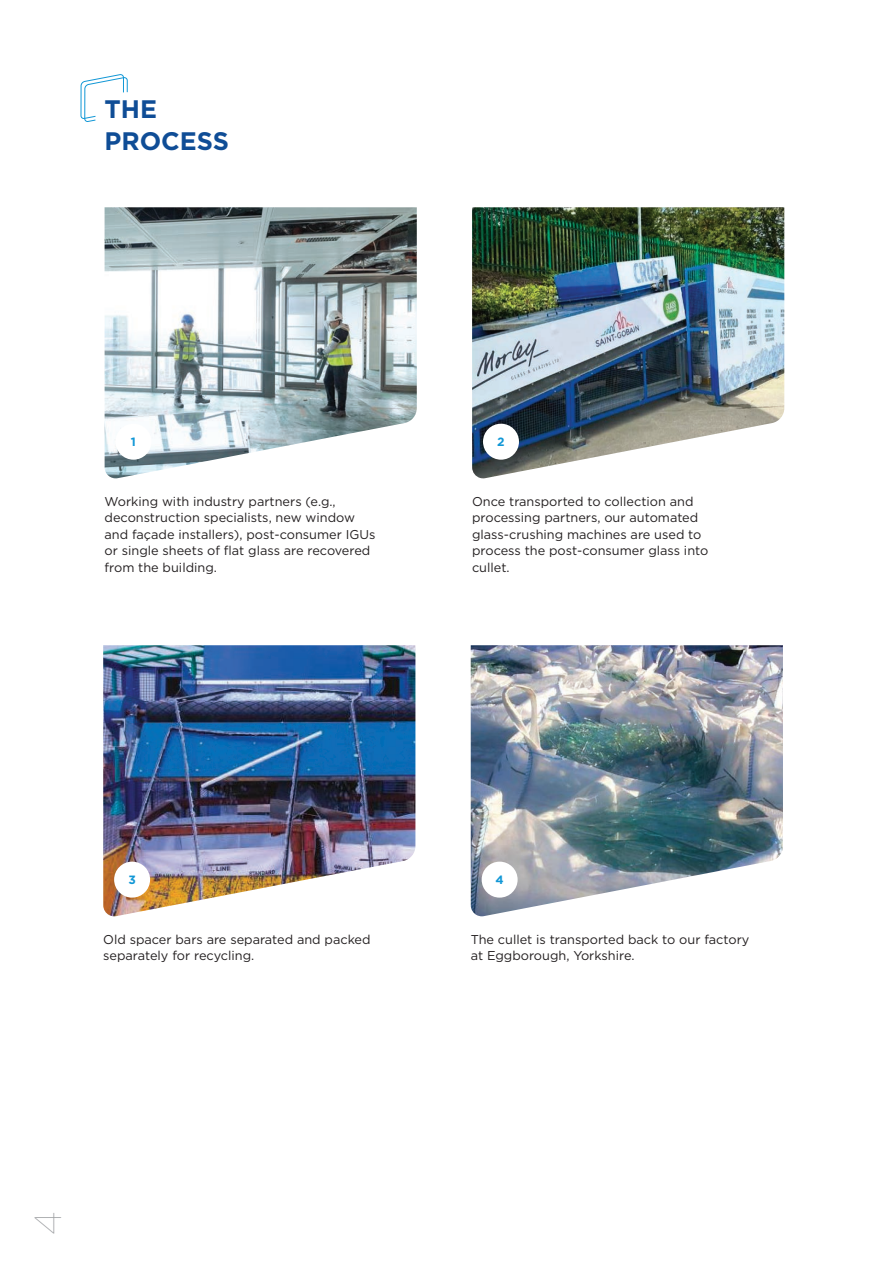
<style>
.page{position:relative;width:893px;height:1263px;background:#fff}
.page>*{position:absolute;margin:0;border:0;box-sizing:border-box;transform-origin:0 0}
.t1{font:100 37.5px "Gotham";color:#9d9fa2}
.t2{font:700 25.35px/31.5px "Gotham";color:#0f4d96}
.t3{font:12.75px/16.5px "Gotham";color:#231f20}
.t4{font:700 12px "Gotham";color:#1197d6}
</style>
<div class="page">
<img style="left:105px;top:207px;width:312px;height:272px">
<svg style="left:81px;top:74px;width:47px;height:48px"></svg>
<div style="left:115px;top:424px;width:36px;height:36px;background:#fff;border-radius:50%"></div>
<img style="left:472px;top:207px;width:312px;height:271px">
<div style="left:483px;top:424px;width:36px;height:36px;background:#fff;border-radius:50%"></div>
<img style="left:103px;top:645px;width:312px;height:271px">
<div style="left:114px;top:862px;width:36px;height:36px;background:#fff;border-radius:50%"></div>
<img style="left:471px;top:645px;width:312px;height:271px">
<div style="left:482px;top:862px;width:36px;height:36px;background:#fff;border-radius:50%"></div>
<h2 class="t2" style="left:105px;top:93px;width:126px">THE<br>PROCESS</h2>
<p class="t4" style="left:131px;top:434px;width:7px">1</p>
<p class="t4" style="left:497px;top:434px;width:9px">2</p>
<p class="t3" style="left:105px;top:493px;width:272px">Working with industry partners (e.g., deconstruction specialists, new window and façade installers), post-consumer IGUs or single sheets of flat glass are recovered from the building.</p>
<p class="t3" style="left:472px;top:493px;width:238px">Once transported to collection and processing partners, our automated glass-crushing machines are used to process the post-consumer glass into cullet.</p>
<p class="t4" style="left:128px;top:872px;width:9px">3</p>
<p class="t4" style="left:495px;top:872px;width:10px">4</p>
<p class="t3" style="left:103px;top:930px;width:269px">Old spacer bars are separated and packed separately for recycling.</p>
<p class="t3" style="left:471px;top:930px;width:280px">The cullet is transported back to our factory at Eggborough, Yorkshire.</p>
<h1 class="t1" style="left:25px;top:1235px;width:25px;rotate:-90deg">4</h1>
</div>
